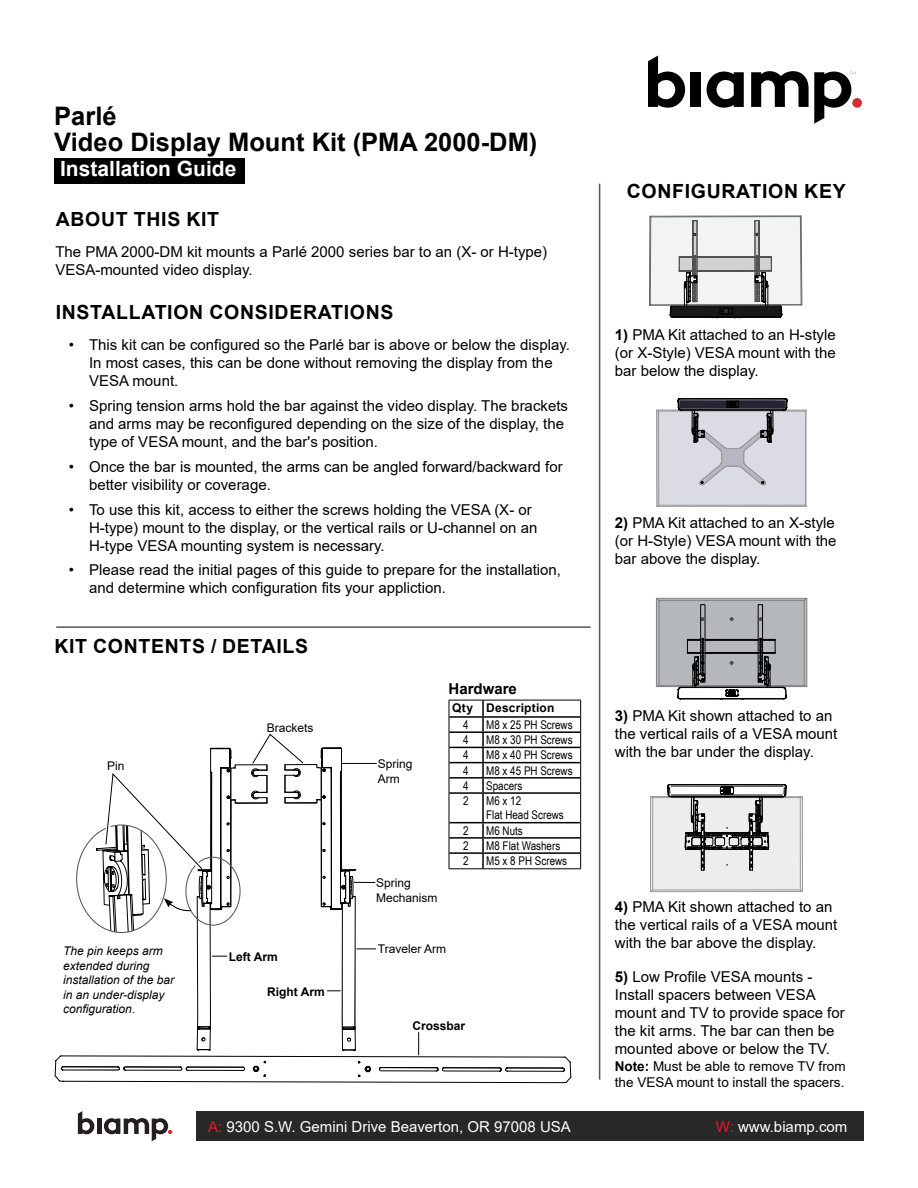
<style>
.page{position:relative;width:918px;height:1188px;background:#fff}
.page>*{position:absolute;margin:0;border:0;box-sizing:border-box;transform-origin:0 0}
.Title__Product{font:700 25.5px "Arial";color:#000}
.Title__type_of_doc{font:700 21px "Arial";color:#fff}
.Heading__1__13pt_Bold{font:700 19.5px "Arial";letter-spacing:.035em;color:#000}
.Body_Text_10_pt_Not_Just{font:15px/18px "Arial";color:#000}
.t1{font:15px "Arial";color:#fff}
.t2{font:700 15px "Arial";color:#000}
.Notes_wBold_9pt{font:13.5px/16.2px "Arial";color:#000}
.body_text_8_pt_Safety{font:12px/14.4px "Arial Narrow";color:#000}
.Callout_8pt_L{font:italic 12px/14.4px "Arial";color:#000}
.Callout_8pt_L-2{font:12px/14.4px "Arial";color:#000}
.Callout_8pt_L-3{font:700 12px "Arial";color:#000}
.body_text_8pt{font:700 12px "Arial";letter-spacing:.02em;color:#000}
.s1{font-weight:700}
.s2{color:#e31b23}
</style>
<div class="page">
<svg style="left:648px;top:56px;width:37px;height:52px"></svg>
<div style="left:691px;top:72px;width:10px;height:35px;background:#000"></div>
<svg style="left:707px;top:72px;width:37px;height:36px"></svg>
<div style="left:852px;top:98px;width:10px;height:10px;background:#d52a2f;border-radius:50%"></div>
<svg style="left:751px;top:71px;width:105px;height:53px"></svg>
<svg style="left:78px;top:1111px;width:16px;height:23px"></svg>
<hr style="left:97px;top:1119px;width:4px;height:15px;background:#231f20">
<svg style="left:104px;top:1118px;width:68px;height:23px"></svg>
<div style="left:197px;top:1111px;width:667px;height:30px;background:#292829"></div>
<hr style="left:599px;top:184px;width:1px;height:896px;background:#55575a">
<div style="left:54px;top:158px;width:191px;height:26px;background:#000101"></div>
<hr style="left:56px;top:626px;width:535px;height:2px;background:#55575a">
<svg style="left:656px;top:398px;width:151px;height:109px"></svg>
<svg style="left:649px;top:215px;width:153px;height:104px"></svg>
<svg style="left:656px;top:598px;width:151px;height:102px"></svg>
<svg style="left:650px;top:784px;width:153px;height:108px"></svg>
<hr style="left:483px;top:716px;width:97px;height:2px;background:#000">
<hr style="left:483px;top:731px;width:97px;height:2px;background:#000">
<hr style="left:483px;top:747px;width:97px;height:1px;background:#000">
<hr style="left:483px;top:762px;width:97px;height:1px;background:#000">
<hr style="left:483px;top:777px;width:97px;height:2px;background:#000">
<hr style="left:483px;top:792px;width:97px;height:2px;background:#000">
<hr style="left:483px;top:822px;width:97px;height:1px;background:#000">
<hr style="left:483px;top:837px;width:97px;height:2px;background:#000">
<hr style="left:483px;top:852px;width:97px;height:2px;background:#000">
<hr style="left:483px;top:700px;width:98px;height:1px;background:#000">
<svg style="left:580px;top:700px;width:1px;height:93px"></svg>
<hr style="left:580px;top:793px;width:1px;height:30px;background:#000">
<svg style="left:580px;top:823px;width:1px;height:45px"></svg>
<hr style="left:483px;top:868px;width:98px;height:1px;background:#000">
<svg style="left:55px;top:700px;width:516px;height:383px"></svg>
<p class="Title__Product" style="left:54px;top:98px;width:64px">Parlé</p>
<p class="Title__Product" style="left:54px;top:124px;width:485px">Video Display Mount Kit (PMA 2000-DM)</p>
<p class="Title__type_of_doc" style="left:60px;top:154px;width:178px">Installation Guide</p>
<h1 class="Heading__1__13pt_Bold" style="left:56px;top:205px;width:165px">ABOUT THIS KIT</h1>
<p class="Body_Text_10_pt_Not_Just" style="left:55px;top:243px;width:493px">The PMA 2000-DM kit mounts a Parlé 2000 series bar to an (X- or H-type)<br>VESA-mounted video display.</p>
<h1 class="Heading__1__13pt_Bold" style="left:56px;top:298px;width:339px">INSTALLATION CONSIDERATIONS</h1>
<p class="Body_Text_10_pt_Not_Just" style="left:89px;top:336px;width:482px;text-indent:-20px">• This kit can be configured so the Parlé bar is above or below the display.<br>In most cases, this can be done without removing the display from the<br>VESA mount.</p>
<p class="Body_Text_10_pt_Not_Just" style="left:89px;top:397px;width:480px;text-indent:-20px">• Spring tension arms hold the bar against the video display. The brackets and arms may be reconfigured depending on the size of the display, the type of VESA mount, and the bar's position.</p>
<p class="Body_Text_10_pt_Not_Just" style="left:89px;top:457px;width:475px;text-indent:-20px">• Once the bar is mounted, the arms can be angled forward/backward for better visibility or coverage.</p>
<p class="Body_Text_10_pt_Not_Just" style="left:89px;top:500px;width:450px;text-indent:-20px">• To use this kit, access to either the screws holding the VESA (X- or<br>H-type) mount to the display, or the vertical rails or U-channel on an<br>H-type VESA mounting system is necessary.</p>
<p class="Body_Text_10_pt_Not_Just" style="left:89px;top:561px;width:473px;text-indent:-20px">• Please read the initial pages of this guide to prepare for the installation, and determine which configuration fits your appliction.</p>
<h1 class="Heading__1__13pt_Bold" style="left:54px;top:632px;width:255px">KIT CONTENTS / DETAILS</h1>
<p class="Callout_8pt_L-2" style="left:107px;top:759px;width:19px">Pin</p>
<p class="Callout_8pt_L-2" style="left:267px;top:721px;width:48px">Brackets</p>
<p class="Callout_8pt_L-2" style="left:378px;top:757px;width:36px">Spring<br>Arm</p>
<p class="Callout_8pt_L-2" style="left:376px;top:876px;width:63px">Spring<br>Mechanism</p>
<p class="t2" style="left:449px;top:678px;width:70px">Hardware</p>
<p class="body_text_8pt" style="left:452px;top:699px;width:22px">Qty</p>
<p class="body_text_8pt" style="left:486px;top:699px;width:70px">Description</p>
<p class="body_text_8_pt_Safety" style="left:463px;top:717px;width:7px">4</p>
<p class="body_text_8_pt_Safety" style="left:486px;top:717px;width:88px">M8 x 25 PH Screws</p>
<p class="body_text_8_pt_Safety" style="left:463px;top:732px;width:7px">4</p>
<p class="body_text_8_pt_Safety" style="left:486px;top:732px;width:88px">M8 x 30 PH Screws</p>
<p class="body_text_8_pt_Safety" style="left:463px;top:748px;width:7px">4</p>
<p class="body_text_8_pt_Safety" style="left:486px;top:748px;width:88px">M8 x 40 PH Screws</p>
<p class="body_text_8_pt_Safety" style="left:463px;top:763px;width:7px">4</p>
<p class="body_text_8_pt_Safety" style="left:486px;top:763px;width:88px">M8 x 45 PH Screws</p>
<p class="body_text_8_pt_Safety" style="left:463px;top:778px;width:7px">4</p>
<p class="body_text_8_pt_Safety" style="left:486px;top:778px;width:38px">Spacers</p>
<p class="body_text_8_pt_Safety" style="left:463px;top:793px;width:7px">2</p>
<p class="body_text_8_pt_Safety" style="left:486px;top:793px;width:79px">M6 x 12<br>Flat Head Screws</p>
<p class="body_text_8_pt_Safety" style="left:463px;top:823px;width:7px">2</p>
<p class="body_text_8_pt_Safety" style="left:486px;top:823px;width:38px">M6 Nuts</p>
<p class="body_text_8_pt_Safety" style="left:463px;top:838px;width:7px">2</p>
<p class="body_text_8_pt_Safety" style="left:486px;top:838px;width:76px">M8 Flat Washers</p>
<p class="body_text_8_pt_Safety" style="left:463px;top:853px;width:7px">2</p>
<p class="body_text_8_pt_Safety" style="left:486px;top:853px;width:82px">M5 x 8 PH Screws</p>
<p class="Callout_8pt_L" style="left:63px;top:944px;width:101px">The pin keeps arm</p>
<p class="Callout_8pt_L-2" style="left:378px;top:942px;width:70px">Traveler Arm</p>
<p class="Callout_8pt_L" style="left:63px;top:959px;width:112px">extended during installation of the bar in an under-display configuration.</p>
<p class="Callout_8pt_L-3" style="left:229px;top:948px;width:50px">Left Arm</p>
<p class="Callout_8pt_L-3" style="left:267px;top:983px;width:59px">Right Arm</p>
<p class="Callout_8pt_L-3" style="left:412px;top:1017px;width:54px">Crossbar</p>
<h1 class="Heading__1__13pt_Bold" style="left:627px;top:178px;width:220px">CONFIGURATION KEY</h1>
<p class="Body_Text_10_pt_Not_Just" style="left:615px;top:326px;width:222px;text-align:justify"><span class="s1">1)</span> PMA Kit attached to an H-style (or X-Style) VESA mount with the bar below the display.</p>
<p class="Body_Text_10_pt_Not_Just" style="left:615px;top:514px;width:223px;text-align:justify"><span class="s1">2)</span> PMA Kit attached to an X-style (or H-Style) VESA mount with the bar above the display.</p>
<p class="Body_Text_10_pt_Not_Just" style="left:615px;top:706px;width:224px"><span class="s1">3)</span> PMA Kit shown attached to an the vertical rails of a VESA mount with the bar under the display.</p>
<p class="Body_Text_10_pt_Not_Just" style="left:615px;top:898px;width:224px"><span class="s1">4)</span> PMA Kit shown attached to an the vertical rails of a VESA mount with the bar above the display.</p>
<p class="Body_Text_10_pt_Not_Just" style="left:615px;top:968px;width:231px"><span class="s1">5)</span> Low Profile VESA mounts -<br>Install spacers between VESA mount and TV to provide space for the kit arms. The bar can then be mounted above or below the TV.</p>
<p class="Notes_wBold_9pt" style="left:615px;top:1058px;width:232px"><span class="s1">Note:</span> Must be able to remove TV from the VESA mount to install the spacers.</p>
<p class="t1" style="left:208px;top:1116px;width:364px"><span class="s2">A:</span> 9300 S.W. Gemini Drive Beaverton, OR 97008 USA</p>
<p class="t1" style="left:716px;top:1116px;width:133px"><span class="s2">W:</span> www.biamp.com</p>
</div>
